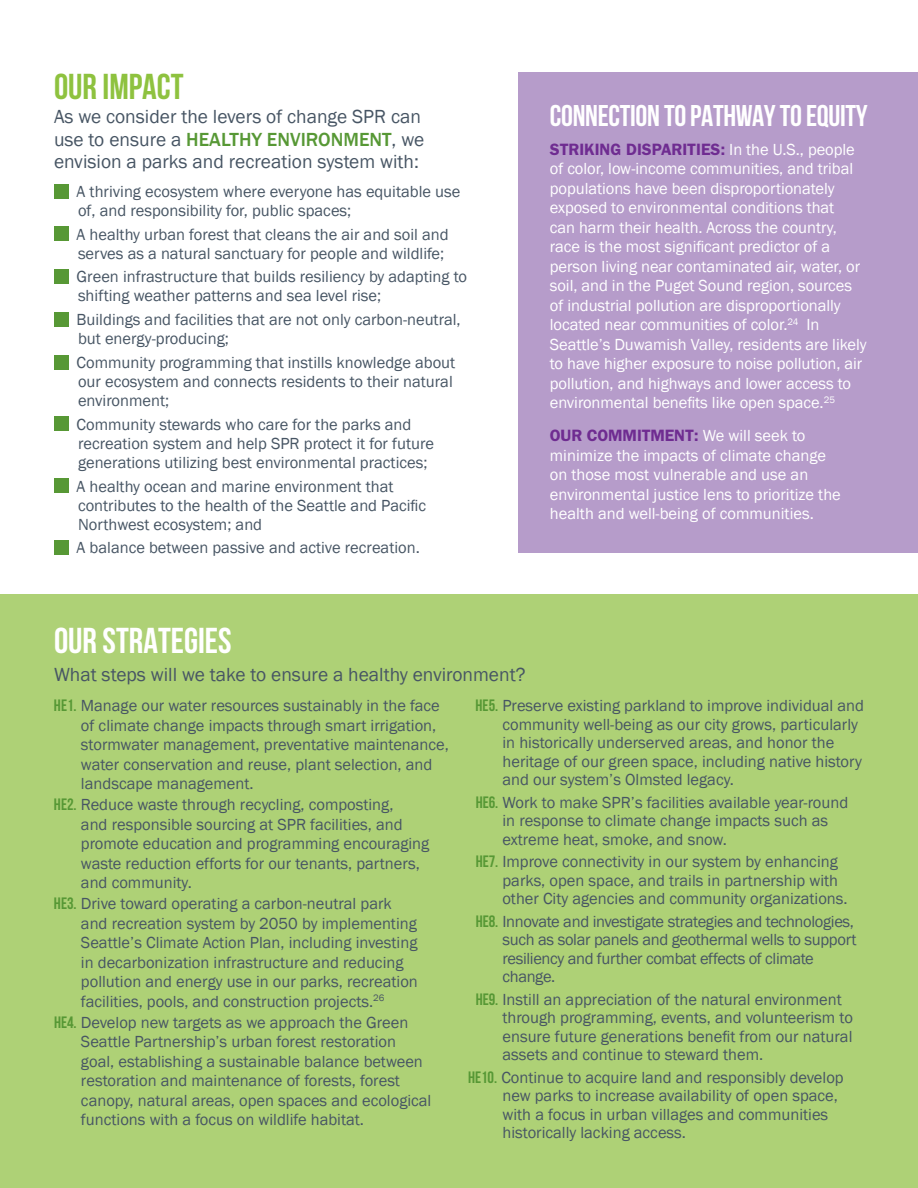
<style>
.page{position:relative;width:918px;height:1188px;background:#fff}
.page>*{position:absolute;margin:0;border:0;box-sizing:border-box;transform-origin:0 0}
.t1{font:700 36px "Bebas Neue";color:#fff}
.t2{font:700 36px "Bebas Neue";color:#8ec23f}
.t3{font:700 30px "Bebas Neue";letter-spacing:-.01em;color:#fff}
.t4{font:19.5px/22.5px "Franklin Gothic";color:#475564}
.t5{font:16.5px/18.5px "Franklin Gothic";color:#475564}
.t6{font:16.5px/19.5px "Franklin Gothic";letter-spacing:-.005em;color:#fff}
.t7{font:16.5px/18.5px "Franklin Gothic";letter-spacing:-.02em;color:#475564}
.s1{font-weight:500;color:#579835}
.s2{font-weight:600;color:#6f2c91}
.s3{font-family:"Bebas Neue";font-weight:700;color:#579835}
</style>
<div class="page">
<div style="left:0;top:594px;width:918px;height:594px;background:#aed176"></div>
<div style="left:518px;top:72px;width:400px;height:481px;background:#b69cca"></div>
<div style="left:54px;top:184px;width:14px;height:14px;background:#579835"></div>
<div style="left:54px;top:227px;width:14px;height:14px;background:#579835"></div>
<div style="left:54px;top:269px;width:14px;height:15px;background:#579835"></div>
<div style="left:54px;top:312px;width:14px;height:15px;background:#579835"></div>
<div style="left:54px;top:355px;width:14px;height:14px;background:#579835"></div>
<div style="left:54px;top:417px;width:14px;height:14px;background:#579835"></div>
<div style="left:54px;top:479px;width:14px;height:14px;background:#579835"></div>
<div style="left:54px;top:541px;width:14px;height:14px;background:#579835"></div>
<h1 class="t2" style="left:54px;top:67px;width:131px">OUR IMPACT</h1>
<p class="t4" style="left:54px;top:106px;width:372px">As we consider the levers of change SPR can use to ensure a <span class="s1">HEALTHY ENVIRONMENT</span>, we envision a parks and recreation system with:</p>
<p class="t5" style="left:77px;top:182px;width:385px;line-height:19px">A thriving ecosystem where everyone has equitable use of, and responsibility for, public spaces;</p>
<p class="t5" style="left:77px;top:225px;width:374px;line-height:19px">A healthy urban forest that cleans the air and soil and serves as a natural sanctuary for people and wildlife;</p>
<p class="t5" style="left:77px;top:268px;width:392px;line-height:19px">Green infrastructure that builds resiliency by adapting to shifting weather patterns and sea level rise;</p>
<p class="t5" style="left:77px;top:310px;width:386px;line-height:19px">Buildings and facilities that are not only carbon-neutral, but energy-producing;</p>
<p class="t5" style="left:77px;top:353px;width:380px;line-height:19px">Community programming that instills knowledge about our ecosystem and connects residents to their natural environment;</p>
<p class="t5" style="left:77px;top:415px;width:359px;line-height:19px">Community stewards who care for the parks and recreation system and help SPR protect it for future generations utilizing best environmental practices;</p>
<p class="t5" style="left:77px;top:477px;width:351px;line-height:19px">A healthy ocean and marine environment that contributes to the health of the Seattle and Pacific<br>Northwest ecosystem; and</p>
<p class="t5" style="left:77px;top:539px;width:345px">A balance between passive and active recreation.</p>
<h2 class="t3" style="left:550px;top:100px;width:319px">CONNECTION TO PATHWAY TO EQUITY</h2>
<p class="t6" style="left:550px;top:140px;width:318px"><span class="s2">STRIKING DISPARITIES:</span> In the U.S., people of color, low-income communities, and tribal populations have been disproportionately exposed to environmental conditions that<br>can harm their health. Across the country, race is the most significant predictor of a person living near contaminated air, water, or soil, and in the Puget Sound region, sources of industrial pollution are disproportionally located near communities of color.<sup>24</sup> In Seattle’s Duwamish Valley, residents are likely to have higher exposure to noise pollution, air pollution, and highways and lower access to environmental benefits like open space.<sup>25</sup></p>
<p class="t6" style="left:550px;top:427px;width:292px"><span class="s2">OUR COMMITMENT:</span> We will seek to minimize the impacts of climate change on those most vulnerable and use an environmental justice lens to prioritize the health and well-being of communities.</p>
<h1 class="t1" style="left:54px;top:621px;width:179px">OUR STRATEGIES</h1>
<p class="t4" style="left:54px;top:664px;width:473px">What steps will we take to ensure a healthy environment?</p>
<p class="t5" style="left:81px;top:696px;width:369px;line-height:19.5px;text-indent:-27px"><span class="s3">HE1.</span> Manage our water resources sustainably in the face of climate change impacts through smart irrigation, stormwater management, preventative maintenance, water conservation and reuse, plant selection, and landscape management.</p>
<p class="t5" style="left:81px;top:796px;width:350px;line-height:19.5px;text-indent:-27px"><span class="s3">HE2.</span> Reduce waste through recycling, composting,<br>and responsible sourcing at SPR facilities, and promote education and programming encouraging waste reduction efforts for our tenants, partners, and community.</p>
<p class="t5" style="left:54px;top:895px;width:339px"><span class="s3">HE3.</span> Drive toward operating a carbon-neutral park</p>
<p class="t5" style="left:81px;top:915px;width:337px">and recreation system by 2050 by implementing</p>
<p class="t5" style="left:81px;top:934px;width:338px">Seattle’s Climate Action Plan, including investing</p>
<p class="t5" style="left:81px;top:954px;width:324px">in decarbonization infrastructure and reducing</p>
<p class="t5" style="left:81px;top:973px;width:338px">pollution and energy use in our parks, recreation</p>
<p class="t5" style="left:81px;top:993px;width:305px">facilities, pools, and construction projects.<sup>26</sup></p>
<p class="t5" style="left:54px;top:1014px;width:356px"><span class="s3">HE4.</span> Develop new targets as we approach the Green</p>
<p class="t5" style="left:81px;top:1033px;width:317px">Seattle Partnership’s urban forest restoration</p>
<p class="t5" style="left:81px;top:1053px;width:343px">goal, establishing a sustainable balance between</p>
<p class="t5" style="left:81px;top:1072px;width:321px">restoration and maintenance of forests, forest</p>
<p class="t5" style="left:81px;top:1092px;width:352px">canopy, natural areas, open spaces and ecological</p>
<p class="t5" style="left:81px;top:1111px;width:285px">functions with a focus on wildlife habitat.</p>
<p class="t5" style="left:503px;top:697px;width:363px;text-indent:-27px"><span class="s3">HE5.</span> Preserve existing parkland to improve individual and community well-being as our city grows, particularly in historically underserved areas, and honor the heritage of our green space, including native history and our system’s Olmsted legacy.</p>
<p class="t5" style="left:503px;top:793px;width:347px;text-indent:-27px"><span class="s3">HE6.</span> Work to make SPR’s facilities available year-round in response to climate change impacts such as extreme heat, smoke, and snow.</p>
<p class="t5" style="left:503px;top:853px;width:347px;text-indent:-27px"><span class="s3">HE7.</span> Improve connectivity in our system by enhancing parks, open space, and trails in partnership with other City agencies and community organizations.</p>
<p class="t7" style="left:503px;top:913px;width:355px;text-indent:-27px"><span class="s3">HE8.</span> Innovate and investigate strategies and technologies, such as solar panels and geothermal wells to support resiliency and further combat effects of climate change.</p>
<p class="t5" style="left:503px;top:991px;width:352px;text-indent:-27px"><span class="s3">HE9.</span> Instill an appreciation of the natural environment through programming, events, and volunteerism to ensure future generations benefit from our natural assets and continue to steward them.</p>
<p class="t5" style="left:503px;top:1069px;width:343px;text-indent:-35px"><span class="s3">HE10.</span> Continue to acquire land and responsibly develop new parks to increase availability of open space, with a focus in urban villages and communities historically lacking access.</p>
</div>
